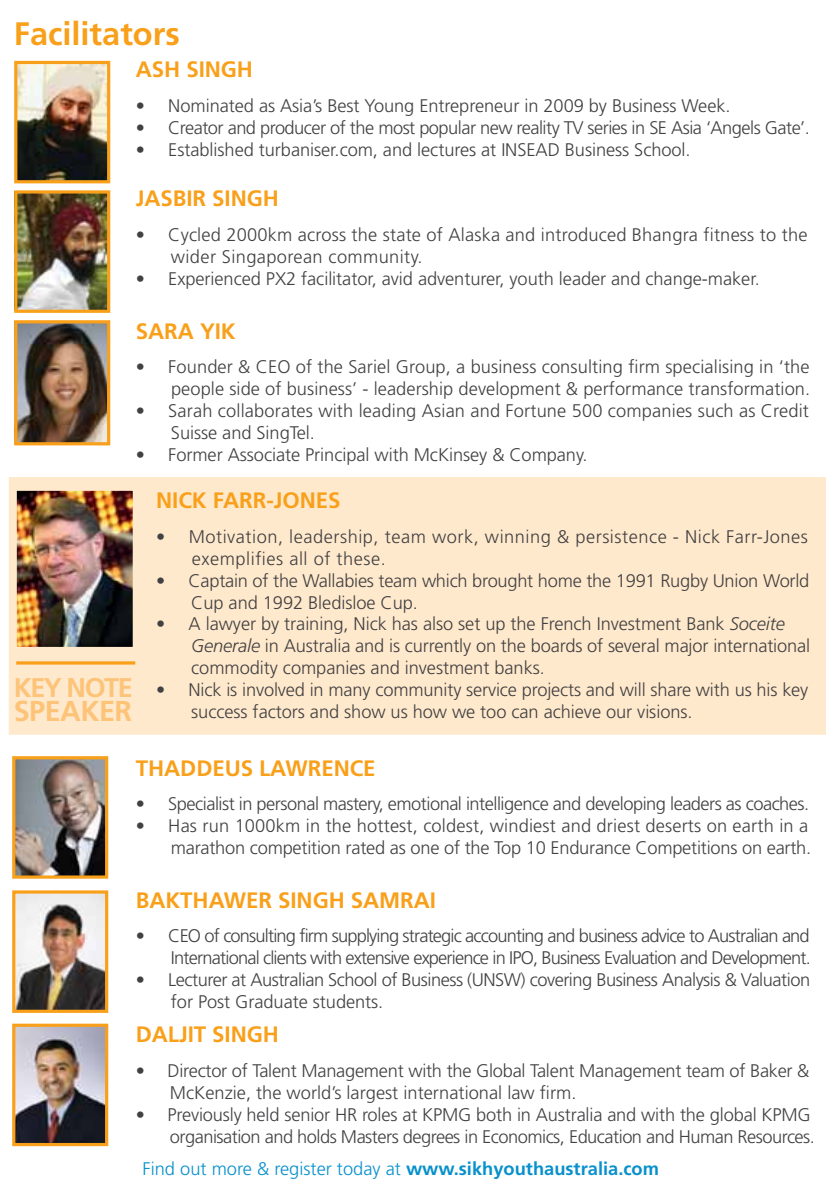
<style>
.page{position:relative;width:840px;height:1191px;background:#fff}
.page>*{position:absolute;margin:0;border:0;box-sizing:border-box;transform-origin:0 0}
.t1{font:700 32.4px "Frutiger";color:#f9a01b}
.t2{font:700 28.8px "Frutiger";letter-spacing:-.02em;color:#fdc378}
.t3{font:700 27px "Frutiger";letter-spacing:-.055em;color:#fdc378}
.t4{font:700 22.4px "Frutiger";letter-spacing:-.005em;color:#f9a01b}
.t5{font:300 18.2px/22px "Frutiger";letter-spacing:-.005em;color:#414042}
.t6{font:300 18.2px/22px "Frutiger";letter-spacing:-.03em;color:#414042;text-align:right}
.t7{font:300 18.2px/22px "Frutiger";letter-spacing:-.045em;color:#414042;text-align:right}
.t8{font:300 18.2px/22px "Frutiger";letter-spacing:-.025em;color:#414042}
.t9{font:300 18.2px/22px "Frutiger";letter-spacing:.03em;color:#414042}
.t10{font:300 18.2px "Frutiger";color:#0790cc}
.s1{font-style:italic}
.s2{font-weight:700}
</style>
<div class="page">
<img style="left:18px;top:324px;width:88px;height:117px">
<div style="left:14px;top:320px;width:96px;height:125px;border:3px solid #f9a01b"></div>
<div style="left:14px;top:482px;width:806px;height:247px;background:#ffe9cc"></div>
<div style="left:9px;top:477px;width:816px;height:257px;border:10px solid #ffe9cc"></div>
<img style="left:18px;top:194px;width:88px;height:115px">
<div style="left:14px;top:190px;width:96px;height:123px;border:3px solid #f9a01b"></div>
<img style="left:18px;top:65px;width:88px;height:114px">
<div style="left:14px;top:61px;width:96px;height:122px;border:3px solid #f9a01b"></div>
<img style="left:18px;top:492px;width:114px;height:154px">
<div style="left:11px;top:485px;width:128px;height:168px;border:6px solid #ffe9cc"></div>
<img style="left:16px;top:894px;width:88px;height:115px">
<div style="left:12px;top:890px;width:96px;height:123px;border:3px solid #f9a01b"></div>
<img style="left:16px;top:760px;width:88px;height:114px">
<div style="left:12px;top:756px;width:96px;height:122px;border:3px solid #f9a01b"></div>
<img style="left:16px;top:1027px;width:88px;height:115px">
<div style="left:12px;top:1023px;width:96px;height:123px;border:3px solid #f9a01b"></div>
<hr style="left:16px;top:661px;width:119px;height:3px;background:#f9a01b">
<h1 class="t1" style="left:14px;top:15px;width:167px">Facilitators</h1>
<p class="t4" style="left:136px;top:56px;width:119px">ASH SINGH</p>
<p class="t5" style="left:136px;top:95px;width:596px">• Nominated as Asia’s Best Young Entrepreneur in 2009 by Business Week.</p>
<p class="t6" style="left:136px;top:116px;width:675px">• Creator and producer of the most popular new reality TV series in SE Asia ‘Angels Gate’.</p>
<p class="t5" style="left:136px;top:138px;width:556px">• Established turbaniser.com, and lectures at INSEAD Business School.</p>
<p class="t4" style="left:136px;top:185px;width:144px">JASBIR SINGH</p>
<p class="t5" style="left:171px;top:223px;width:637px;text-indent:-35px">• Cycled 2000km across the state of Alaska and introduced Bhangra fitness to the wider Singaporean community.</p>
<p class="t5" style="left:136px;top:267px;width:625px">• Experienced PX2 facilitator, avid adventurer, youth leader and change-maker.</p>
<p class="t4" style="left:136px;top:318px;width:101px">SARA YIK</p>
<p class="t5" style="left:136px;top:356px;width:675px;text-align:right">• Founder &amp; CEO of the Sariel Group, a business consulting firm specialising in ‘the people side of business’ - leadership development &amp; performance transformation.</p>
<p class="t5" style="left:171px;top:400px;width:639px;text-indent:-35px">• Sarah collaborates with leading Asian and Fortune 500 companies such as Credit<br>Suisse and SingTel.</p>
<p class="t5" style="left:136px;top:443px;width:453px">• Former Associate Principal with McKinsey &amp; Company.</p>
<h3 class="t3" style="left:14px;top:671px;width:121px">KEY NOTE</h3>
<h2 class="t2" style="left:14px;top:694px;width:120px">SPEAKER</h2>
<p class="t4" style="left:156px;top:487px;width:186px">NICK FARR-JONES</p>
<p class="t9" style="left:192px;top:525px;width:617px;text-indent:-36px">• Motivation, leadership, team work, winning &amp; persistence - Nick Farr-Jones exemplifies all of these.</p>
<p class="t5" style="left:191px;top:569px;width:619px;text-indent:-35px">• Captain of the Wallabies team which brought home the 1991 Rugby Union World<br>Cup and 1992 Bledisloe Cup.</p>
<p class="t5" style="left:191px;top:613px;width:620px;text-indent:-35px">• A lawyer by training, Nick has also set up the French Investment Bank <span class="s1">Soceite<br>Generale</span> in Australia and is currently on the boards of several major international commodity companies and investment banks.</p>
<p class="t5" style="left:191px;top:679px;width:618px;text-indent:-35px">• Nick is involved in many community service projects and will share with us his key success factors and show us how we too can achieve our visions.</p>
<p class="t4" style="left:136px;top:755px;width:241px">THADDEUS LAWRENCE</p>
<p class="t6" style="left:136px;top:793px;width:674px">• Specialist in personal mastery, emotional intelligence and developing leaders as coaches.</p>
<p class="t5" style="left:136px;top:815px;width:676px;text-align:right">• Has run 1000km in the hottest, coldest, windiest and driest deserts on earth in a marathon competition rated as one of the Top 10 Endurance Competitions on earth.</p>
<p class="t4" style="left:136px;top:886px;width:301px">BAKTHAWER SINGH SAMRAI</p>
<p class="t7" style="left:136px;top:925px;width:676px">• CEO of consulting firm supplying strategic accounting and business advice to Australian and<br>International clients with extensive experience in IPO, Business Evaluation and Development.</p>
<p class="t8" style="left:171px;top:968px;width:640px;text-indent:-35px">• Lecturer at Australian School of Business (UNSW) covering Business Analysis &amp; Valuation for Post Graduate students.</p>
<p class="t4" style="left:136px;top:1021px;width:144px">DALJIT SINGH</p>
<p class="t5" style="left:170px;top:1059px;width:640px;text-indent:-34px">• Director of Talent Management with the Global Talent Management team of Baker &amp;<br>McKenzie, the world’s largest international law firm.</p>
<p class="t6" style="left:136px;top:1103px;width:680px">• Previously held senior HR roles at KPMG both in Australia and with the global KPMG organisation and holds Masters degrees in Economics, Education and Human Resources.</p>
<p class="t10" style="left:142px;top:1158px;width:517px">Find out more &amp; register today at <span class="s2">www.sikhyouthaustralia.com</span></p>
</div>
